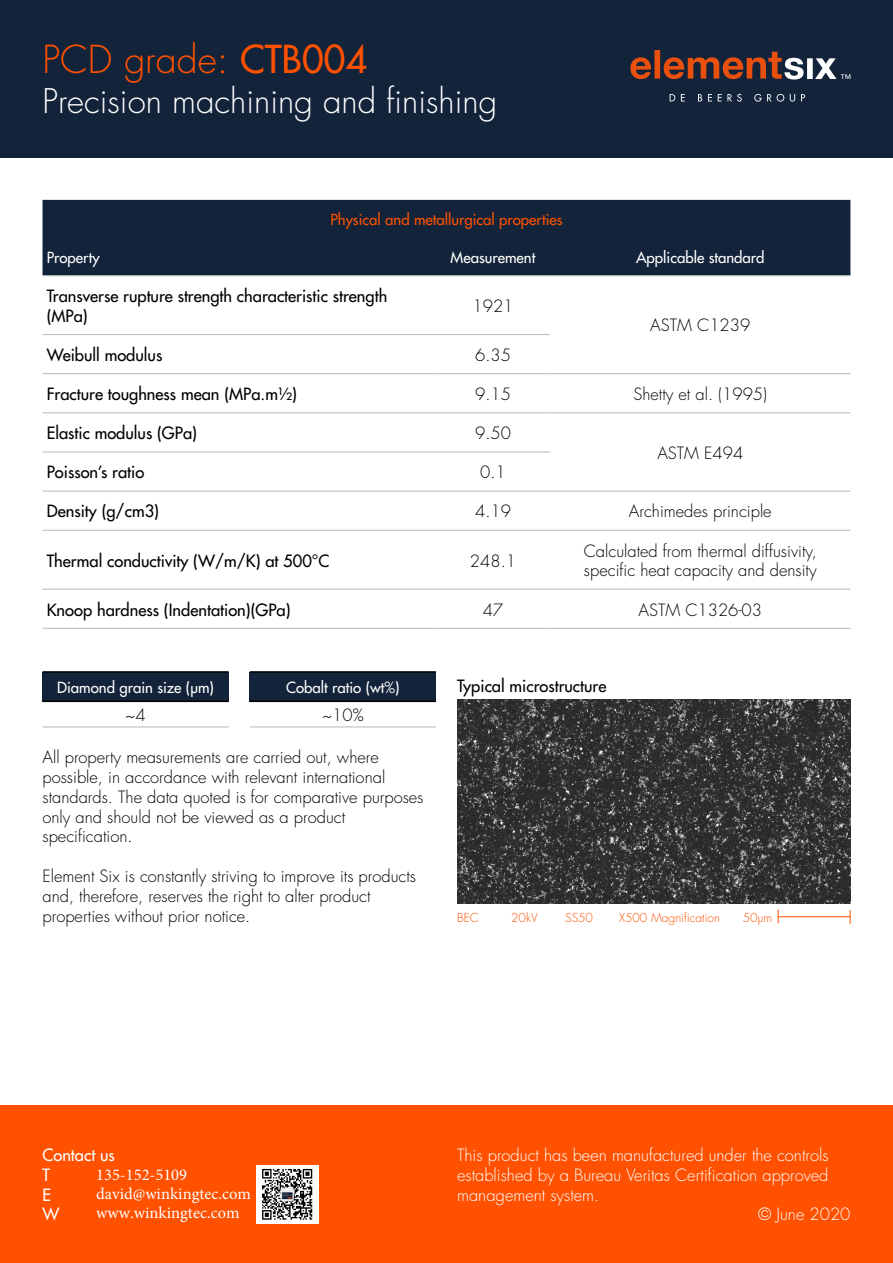
<style>
.page{position:relative;width:893px;height:1263px;background:#fff}
.page>*{position:absolute;margin:0;border:0;box-sizing:border-box;transform-origin:0 0}
.t1{font:300 37.5px "Futura Std";color:#ff5100}
.t2{font:300 33px "Futura Std";color:#fff}
.t3{font:300 16.5px/19.8px "Futura Std";color:#000}
.t4{font:500 16.5px/19.8px "Futura Std";color:#000}
.t5{font:300 16.5px "Futura Std";color:#fff}
.t6{font:16.5px/19.2px "Minion Pro";color:#fff}
.t7{font:500 16.5px/19.8px "Futura Std";color:#fff}
.t8{font:500 15px "Futura Std";color:#fff}
.t9{font:500 15px "Futura Std";color:#ff5100}
.t10{font:300 12px "Futura Std";color:#ff5100}
.s1{font-weight:500}
</style>
<div class="page">
<div style="left:0;top:0;width:893px;height:157px;background:#12233a"></div>
<svg style="left:670px;top:94px;width:135px;height:8px"></svg>
<svg style="left:630px;top:50px;width:220px;height:30px"></svg>
<div style="left:43px;top:200px;width:807px;height:75px;background:#12233a"></div>
<hr style="left:43px;top:275px;width:393px;height:1px;background:#b6b7b7">
<hr style="left:436px;top:275px;width:114px;height:1px;background:#b6b7b7">
<hr style="left:550px;top:275px;width:300px;height:1px;background:#b6b7b7">
<hr style="left:43px;top:334px;width:393px;height:1px;background:#b6b7b7">
<hr style="left:436px;top:334px;width:114px;height:1px;background:#b6b7b7">
<hr style="left:43px;top:373px;width:393px;height:1px;background:#b6b7b7">
<hr style="left:436px;top:373px;width:114px;height:1px;background:#b6b7b7">
<hr style="left:550px;top:373px;width:300px;height:1px;background:#b6b7b7">
<hr style="left:43px;top:412px;width:393px;height:1px;background:#b6b7b7">
<hr style="left:436px;top:412px;width:114px;height:1px;background:#b6b7b7">
<hr style="left:550px;top:412px;width:300px;height:1px;background:#b6b7b7">
<hr style="left:43px;top:452px;width:393px;height:1px;background:#b6b7b7">
<hr style="left:436px;top:452px;width:114px;height:1px;background:#b6b7b7">
<hr style="left:43px;top:491px;width:393px;height:1px;background:#b6b7b7">
<hr style="left:436px;top:491px;width:114px;height:1px;background:#b6b7b7">
<hr style="left:550px;top:491px;width:300px;height:1px;background:#b6b7b7">
<hr style="left:43px;top:530px;width:393px;height:1px;background:#b6b7b7">
<hr style="left:436px;top:530px;width:114px;height:1px;background:#b6b7b7">
<hr style="left:550px;top:530px;width:300px;height:1px;background:#b6b7b7">
<hr style="left:43px;top:589px;width:393px;height:1px;background:#b6b7b7">
<hr style="left:436px;top:589px;width:114px;height:1px;background:#b6b7b7">
<hr style="left:550px;top:589px;width:300px;height:1px;background:#b6b7b7">
<hr style="left:43px;top:628px;width:393px;height:1px;background:#b6b7b7">
<hr style="left:436px;top:628px;width:114px;height:1px;background:#b6b7b7">
<hr style="left:550px;top:628px;width:300px;height:1px;background:#b6b7b7">
<div style="left:0;top:1106px;width:893px;height:157px;background:#ff5100"></div>
<div style="left:43px;top:672px;width:186px;height:29px;background:#12233a"></div>
<hr style="left:43px;top:671px;width:186px;height:2px;background:#000">
<hr style="left:43px;top:700px;width:186px;height:2px;background:#000">
<hr style="left:43px;top:726px;width:186px;height:1px;background:#b6b7b7">
<div style="left:250px;top:672px;width:186px;height:29px;background:#12233a"></div>
<hr style="left:250px;top:671px;width:186px;height:2px;background:#000">
<hr style="left:250px;top:700px;width:186px;height:2px;background:#000">
<hr style="left:250px;top:726px;width:186px;height:1px;background:#b6b7b7">
<img style="left:457px;top:699px;width:393px;height:204px">
<hr style="left:778px;top:916px;width:72px;height:1px;background:#ff5100">
<svg style="left:778px;top:909px;width:1px;height:14px"></svg>
<svg style="left:850px;top:910px;width:1px;height:14px"></svg>
<img style="left:256px;top:1166px;width:63px;height:58px">
<h1 class="t1" style="left:43px;top:37px;width:326px">PCD grade: <span class="s1">CTB004</span></h1>
<h2 class="t2" style="left:43px;top:81px;width:456px">Precision machining and finishing</h2>
<p class="t9" style="left:330px;top:210px;width:234px">Physical and metallurgical properties</p>
<p class="t8" style="left:47px;top:248px;width:54px">Property</p>
<p class="t8" style="left:451px;top:248px;width:86px">Measurement</p>
<p class="t8" style="left:636px;top:248px;width:130px">Applicable standard</p>
<p class="t4" style="left:47px;top:286px;width:342px">Transverse rupture strength characteristic strength (MPa)</p>
<p class="t3" style="left:473px;top:296px;width:42px">1921</p>
<p class="t3" style="left:650px;top:316px;width:102px">ASTM C1239</p>
<p class="t4" style="left:47px;top:345px;width:117px">Weibull modulus</p>
<p class="t3" style="left:475px;top:346px;width:37px">6.35</p>
<p class="t4" style="left:47px;top:384px;width:252px">Fracture toughness mean (MPa.m½)</p>
<p class="t3" style="left:475px;top:385px;width:37px">9.15</p>
<p class="t3" style="left:633px;top:385px;width:135px">Shetty et al. (1995)</p>
<p class="t4" style="left:47px;top:423px;width:152px">Elastic modulus (GPa)</p>
<p class="t3" style="left:475px;top:424px;width:37px">9.50</p>
<p class="t3" style="left:657px;top:443px;width:87px">ASTM E494</p>
<p class="t4" style="left:47px;top:462px;width:99px">Poisson’s ratio</p>
<p class="t3" style="left:480px;top:463px;width:27px">0.1</p>
<p class="t4" style="left:47px;top:502px;width:114px">Density (g/cm3)</p>
<p class="t3" style="left:475px;top:502px;width:37px">4.19</p>
<p class="t3" style="left:629px;top:502px;width:144px">Archimedes principle</p>
<p class="t4" style="left:47px;top:551px;width:284px">Thermal conductivity (W/m/K) at 500°C</p>
<p class="t3" style="left:470px;top:551px;width:48px">248.1</p>
<p class="t3" style="left:584px;top:541px;width:235px">Calculated from thermal diffusivity, specific heat capacity and density</p>
<p class="t4" style="left:47px;top:600px;width:245px">Knoop hardness (Indentation)(GPa)</p>
<p class="t3" style="left:483px;top:600px;width:22px">47</p>
<p class="t3" style="left:638px;top:600px;width:125px">ASTM C1326-03</p>
<p class="t8" style="left:286px;top:678px;width:115px">Cobalt ratio (wt%)</p>
<p class="t3" style="left:322px;top:705px;width:43px">~10%</p>
<p class="t3" style="left:43px;top:748px;width:382px">All property measurements are carried out, where possible, in accordance with relevant international standards. The data quoted is for comparative purposes only and should not be viewed as a product specification.</p>
<p class="t3" style="left:43px;top:867px;width:375px">Element Six is constantly striving to improve its products and, therefore, reserves the right to alter product properties without prior notice.</p>
<p class="t8" style="left:57px;top:678px;width:158px">Diamond grain size (µm)</p>
<p class="t3" style="left:125px;top:705px;width:22px">~4</p>
<p class="t4" style="left:457px;top:676px;width:151px">Typical microstructure</p>
<p class="t10" style="left:457px;top:910px;width:23px">BEC</p>
<p class="t10" style="left:511px;top:910px;width:28px">20kV</p>
<p class="t10" style="left:565px;top:910px;width:29px">SS50</p>
<p class="t10" style="left:619px;top:910px;width:102px">X500 Magnification</p>
<p class="t10" style="left:743px;top:910px;width:31px">50µm</p>
<p class="t7" style="left:43px;top:1145px;width:74px">Contact us<br>T<br>E<br>W</p>
<p class="t6" style="left:96px;top:1165px;width:156px">135-152-5109 david@winkingtec.com www.winkingtec.com</p>
<p class="t5" style="left:457px;top:1145px;width:373px">This product has been manufactured under the controls</p>
<p class="t5" style="left:457px;top:1165px;width:373px">established by a Bureau Veritas Certification approved</p>
<p class="t5" style="left:457px;top:1184px;width:144px">management system.</p>
<p class="t5" style="left:758px;top:1204px;width:94px">© June 2020</p>
</div>
